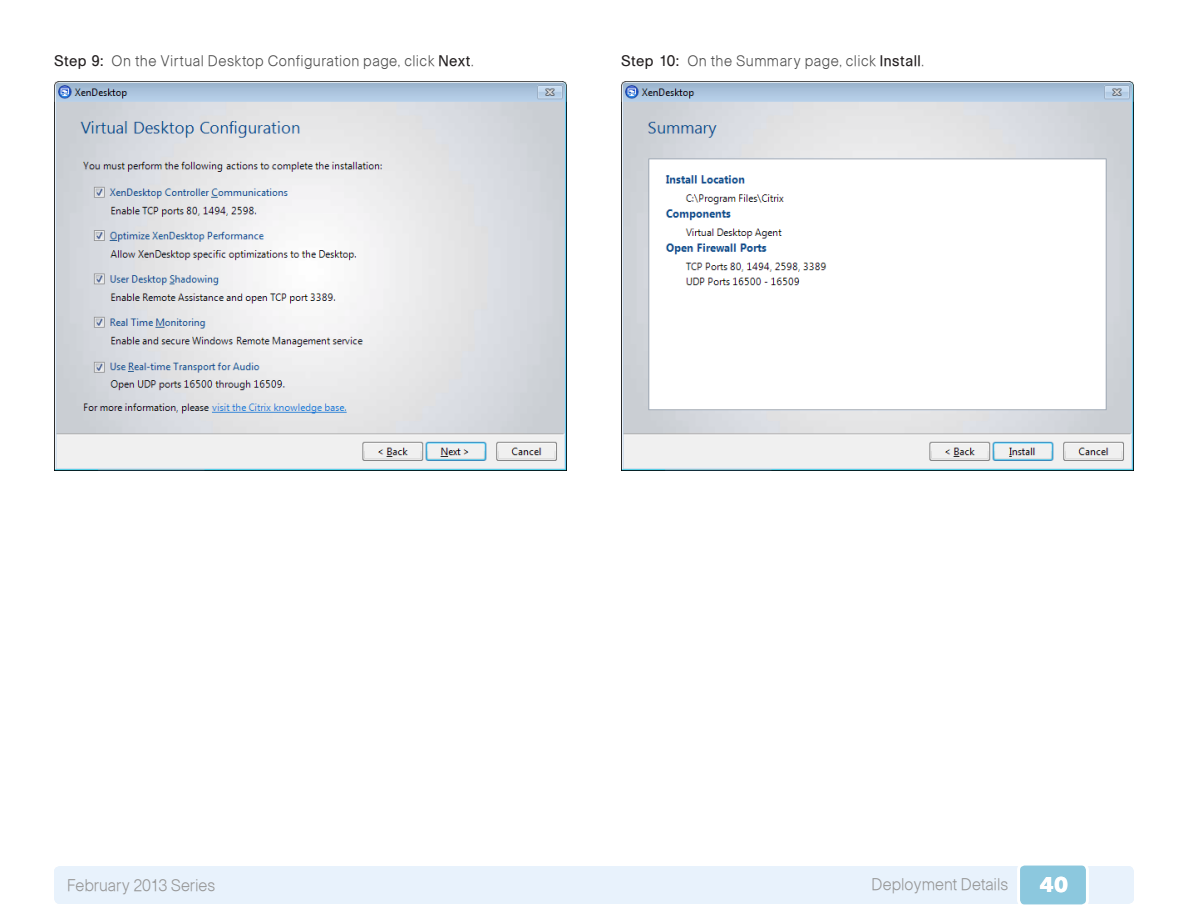
<style>
.page{position:relative;width:1188px;height:918px;background:#fff}
.page>*{position:absolute;margin:0;border:0;box-sizing:border-box;transform-origin:0 0}
.t1{font:900 21px "Cisco";color:#fff}
.t2{font:16.5px "Ciscolight";color:#969696;scale:.95 1}
.t3{font:15px "Ciscolight";letter-spacing:.03em;color:#4d4d4d;scale:.95 1}
.s1{font-family:"Cisco";color:#231f20}
.s2{font-family:"Ciscoregular";color:#231f20}
</style>
<div class="page">
<div style="left:54px;top:866px;width:1080px;height:38px;background:#e8f2fc;border-radius:6px"></div>
<div style="left:1019px;top:864px;width:68px;height:42px;background:#8cc8de;border-radius:6px"></div>
<div style="left:1017px;top:863px;width:72px;height:44px;border:3px solid #fff;border-radius:6px"></div>
<img style="left:54px;top:82px;width:513px;height:389px">
<img style="left:621px;top:82px;width:513px;height:389px">
<p class="t3" style="left:54px;top:52px;width:443px"><span class="s1">Step 9:</span> On the Virtual Desktop Configuration page, click <span class="s2">Next</span>.</p>
<p class="t3" style="left:621px;top:52px;width:320px"><span class="s1">Step 10:</span> On the Summary page, click <span class="s2">Install</span>.</p>
<p class="t2" style="left:67px;top:875px;width:157px">February 2013 Series</p>
<p class="t2" style="left:872px;top:874px;width:146px">Deployment Details</p>
<h1 class="t1" style="left:1039px;top:872px;width:31px">40</h1>
</div>
